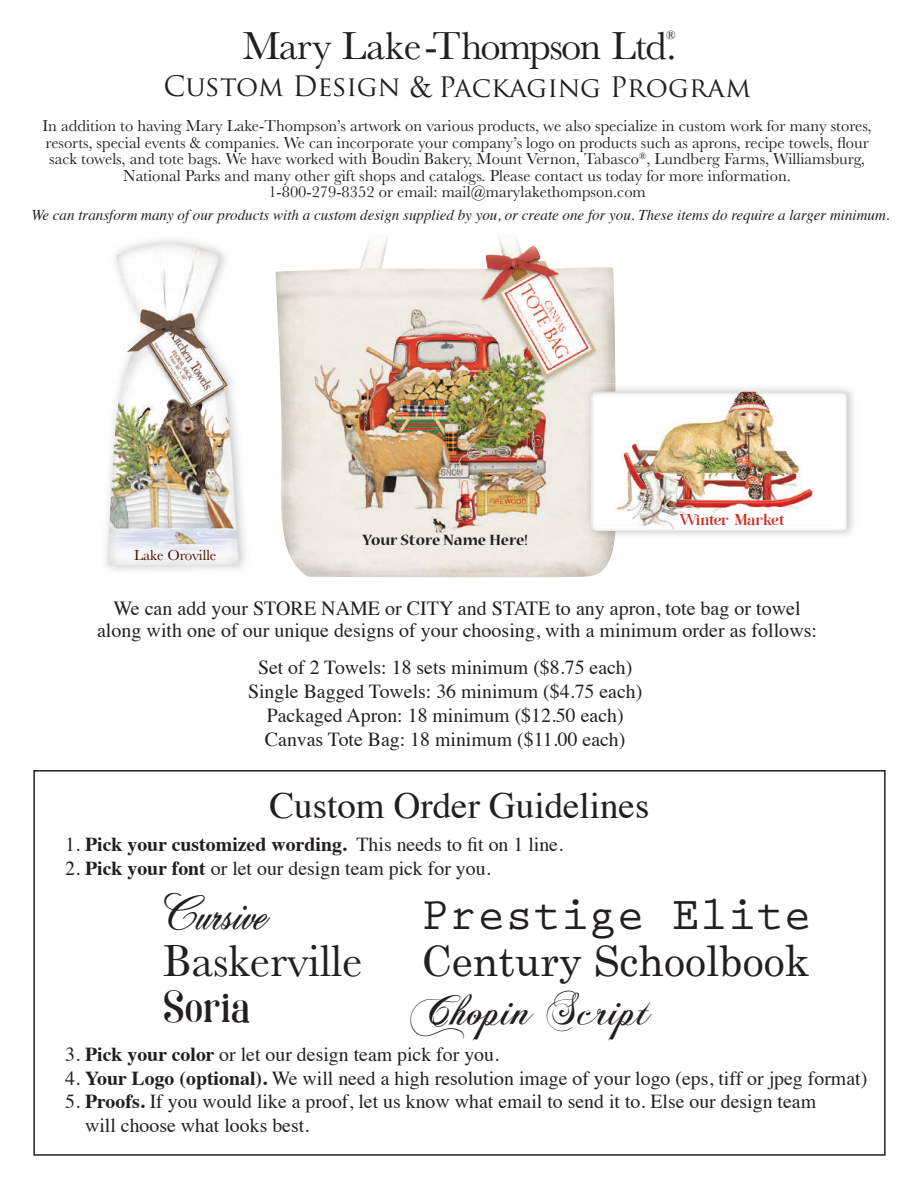
<style>
.page{position:relative;width:918px;height:1188px;background:#fff}
.page>*{position:absolute;margin:0;border:0;box-sizing:border-box;transform-origin:0 0}
.t1{font:700 46.35px "Prestige Elite Std";color:#231f20}
.t2{font:46.35px "Chopin Script";color:#231f20}
.t3{font:46.35px "Baskerville";color:#231f20}
.t4{font:46.35px "Cursive";color:#231f20}
.t5{font:46.35px "Soria Soria";color:#231f20}
.t6{font:42px "Century Schoolbook";color:#231f20}
.t7{font:40.5px "Baskerville";letter-spacing:-.04em;color:#231f20}
.t8{font:36.9px "Times";color:#231f20}
.t9{font:27.45px "Trajan Pro";color:#231f20}
.t10{font:20.1px/21.8px "Times";color:#231f20;text-align:center}
.t11{font:19.8px/23.9px "Times";color:#231f20;text-align:center}
.t12{font:700 19.8px "Times";color:#231f20}
.t13{font:700 16.65px "Nueva Std";color:#231f20}
.t14{font:16.5px/16.5px "Baskerville";color:#231f20;text-align:center}
.t15{font:16.05px "Soria Soria";letter-spacing:-.005em;color:#cc2b1c;scale:1.25 1}
.t16{font:italic 15px "Times";color:#231f20}
.t17{font:15px "Baskerville";color:#4c0f00}
.t18{font:12.45px "Baskerville";color:#231f20}
.s1{font-family:"Baskerville";font-size:32.7px}
.s2{font-weight:400}
.s3{font-weight:700}
</style>
<div class="page">
<img style="left:275px;top:237px;width:340px;height:341px">
<img style="left:107px;top:244px;width:132px;height:322px">
<img style="left:585px;top:383px;width:269px;height:156px">
<img style="left:591px;top:392px;width:256px;height:139px">
<div style="left:33px;top:770px;width:853px;height:386px;border:2px solid #231f20"></div>
<p class="t18" style="left:666px;top:27px;width:11px">®</p>
<h3 class="t7" style="left:243px;top:20px;width:435px">Mary Lake-Thompson Ltd.</h3>
<h3 class="t9" style="left:163px;top:69px;width:589px">Custom Design <span class="s1">&amp;</span> Packaging Program</h3>
<p class="t14" style="left:42px;top:118px;width:831px">In addition to having Mary Lake-Thompson’s artwork on various products, we also specialize in custom work for many stores, resorts, special events &amp; companies. We can incorporate your company’s logo on products such as aprons, recipe towels, flour sack towels, and tote bags. We have worked with Boudin Bakery, Mount Vernon, Tabasco<sup>®</sup>, Lundberg Farms, Williamsburg, National Parks and many other gift shops and catalogs. Please contact us today for more information.<br>1-800-279-8352 or email: mail@marylakethompson.com</p>
<p class="t16" style="left:31px;top:202px;width:860px">We can transform many of our products with a custom design supplied by you, or create one for you. These items do require a larger minimum.</p>
<p class="t17" style="left:134px;top:546px;width:84px">Lake Oroville</p>
<p class="t13" style="left:363px;top:533px;width:167px">Your Store Name Here!</p>
<p class="t15" style="left:679px;top:511px;width:85px">Winter Market</p>
<p class="t10" style="left:97px;top:596px;width:722px">We can add your STORE NAME or CITY and STATE to any apron, tote bag or towel along with one of our unique designs of your choosing, with a minimum order as follows:</p>
<p class="t11" style="left:248px;top:654px;width:396px">Set of 2 Towels: 18 sets minimum ($8.75 each)<br>Single Bagged Towels: 36 minimum ($4.75 each)<br>Packaged Apron: 18 minimum ($12.50 each)<br>Canvas Tote Bag: 18 minimum ($11.00 each)</p>
<h3 class="t8" style="left:270px;top:771px;width:381px">Custom Order Guidelines</h3>
<p class="t12" style="left:65px;top:825px;width:499px"><span class="s2">1.</span> Pick your customized wording. <span class="s2">This needs to fit on 1 line.</span></p>
<p class="t11" style="left:65px;top:854px;width:427px">2. <span class="s3">Pick your font</span> or let our design team pick for you.</p>
<h1 class="t4" style="left:148px;top:890px;width:116px">Cursive</h1>
<h1 class="t1" style="left:421px;top:890px;width:391px">Prestige Elite</h1>
<h1 class="t3" style="left:163px;top:931px;width:201px">Baskerville</h1>
<h2 class="t6" style="left:421px;top:935px;width:390px">Century Schoolbook</h2>
<h1 class="t5" style="left:163px;top:980px;width:89px">Soria</h1>
<h1 class="t2" style="left:410px;top:981px;width:242px">Chopin Script</h1>
<p class="t11" style="left:65px;top:1040px;width:435px">3. <span class="s3">Pick your color</span> or let our design team pick for you.</p>
<p class="t11" style="left:65px;top:1064px;width:804px">4. <span class="s3">Your Logo (optional).</span> We will need a high resolution image of your logo (eps, tiff or jpeg format)</p>
<p class="t11" style="left:85px;top:1088px;width:733px;text-align:left;text-indent:-20px">5. <span class="s3">Proofs.</span> If you would like a proof, let us know what email to send it to. Else our design team will choose what looks best.</p>
</div>
